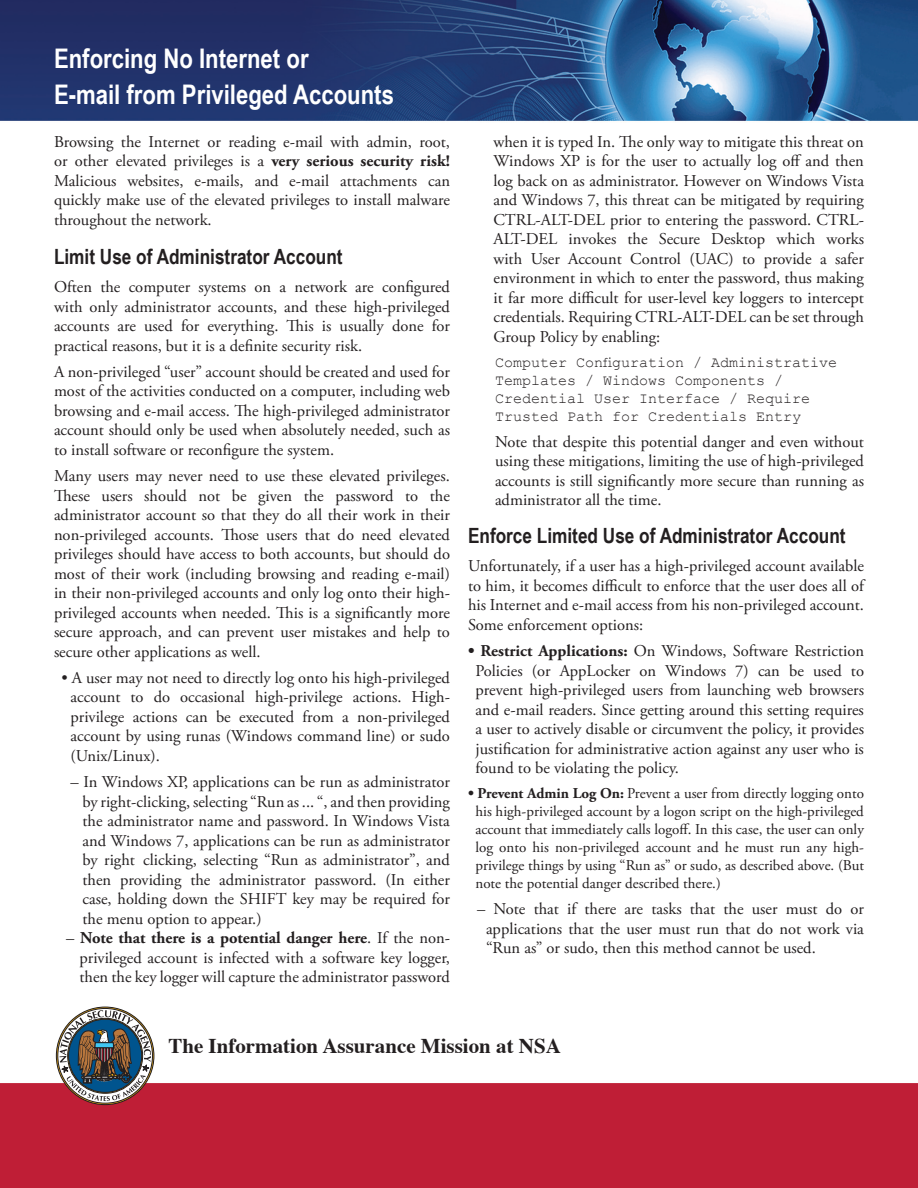
<style>
.page{position:relative;width:918px;height:1188px;background:#fff}
.page>*{position:absolute;margin:0;border:0;box-sizing:border-box;transform-origin:0 0}
.t1{font:700 27px/36px "Arial Narrow";color:#fff}
.SectionHeader{font:700 21px "Arial Narrow";color:#231f20}
.Tagline{font:700 21px "Times";color:#231f20}
.Paragraph{font:16.5px/19.5px "Adobe Garamond Pro";color:#231f20;text-align:justify}
.Paragraph-2{font:15px/18px "Adobe Garamond Pro";color:#231f20;text-align:justify}
.Paragraph-3{font:15px/18px "Courier New";color:#231f20}
.s1{font-weight:700}
</style>
<div class="page">
<img style="left:0;top:0;width:918px;height:1188px">
<svg style="left:60px;top:1010px;width:91px;height:91px"></svg>
<p class="t1" style="left:54px;top:39px;width:342px">Enforcing No Internet or<br>E-mail from Privileged Accounts</p>
<p class="Paragraph" style="left:54px;top:133px;width:398px">Browsing the Internet or reading e-mail with admin, root, or other elevated privileges is a <span class="s1">very serious security risk!<br></span>Malicious websites, e-mails, and e-mail attachments can quickly make use of the elevated privileges to install malware throughout the network.</p>
<p class="SectionHeader" style="left:54px;top:240px;width:290px">Limit Use of Administrator Account</p>
<p class="Paragraph" style="left:54px;top:278px;width:398px">Often the computer systems on a network are configured with only administrator accounts, and these high-privileged accounts are used for everything. This is usually done for practical reasons, but it is a definite security risk.</p>
<p class="Paragraph" style="left:54px;top:363px;width:398px">A non-privileged “user” account should be created and used for most of the activities conducted on a computer, including web browsing and e-mail access. The high-privileged administrator account should only be used when absolutely needed, such as to install software or reconfigure the system.</p>
<p class="Paragraph" style="left:54px;top:467px;width:398px">Many users may never need to use these elevated privileges.<br>These users should not be given the password to the administrator account so that they do all their work in their non-privileged accounts. Those users that do need elevated privileges should have access to both accounts, but should do most of their work (including browsing and reading e-mail) in their non-privileged accounts and only log onto their high&shy;privileged accounts when needed. This is a significantly more secure approach, and can prevent user mistakes and help to secure other applications as well.</p>
<p class="Paragraph" style="left:70px;top:669px;width:381px;text-indent:-9px">• A user may not need to directly log onto his high-privileged account to do occasional high-privilege actions. High&shy;privilege actions can be executed from a non-privileged account by using runas (Windows command line) or sudo (Unix/Linux).</p>
<p class="Paragraph" style="left:82px;top:773px;width:369px;text-indent:-12px">– In Windows XP, applications can be run as administrator by right-clicking, selecting “Run as ... “, and then providing the administrator name and password. In Windows Vista and Windows 7, applications can be run as administrator by right clicking, selecting “Run as administrator”, and then providing the administrator password. (In either case, holding down the SHIFT key may be required for the menu option to appear.)</p>
<p class="Paragraph" style="left:80px;top:929px;width:372px;text-indent:-14px">– <span class="s1">Note that there is a potential danger here</span>. If the non&shy;privileged account is infected with a software key logger, then the key logger will capture the administrator password</p>
<p class="Paragraph" style="left:494px;top:133px;width:372px">when it is typed In. The only way to mitigate this threat on Windows XP is for the user to actually log off and then log back on as administrator. However on Windows Vista and Windows 7, this threat can be mitigated by requiring CTRL-ALT-DEL prior to entering the password. CTRL-ALT-DEL invokes the Secure Desktop which works with User Account Control (UAC) to provide a safer environment in which to enter the password, thus making it far more difficult for user-level key loggers to intercept credentials. Requiring CTRL-ALT-DEL can be set through Group Policy by enabling:</p>
<p class="Paragraph-3" style="left:495px;top:353px;width:344px">Computer Configuration / Administrative Templates / Windows Components / Credential User Interface / Require Trusted Path for Credentials Entry</p>
<p class="Paragraph" style="left:495px;top:433px;width:371px">Note that despite this potential danger and even without using these mitigations, limiting the use of high-privileged accounts is still significantly more secure than running as administrator all the time.</p>
<p class="SectionHeader" style="left:468px;top:520px;width:379px">Enforce Limited Use of Administrator Account</p>
<p class="Paragraph" style="left:468px;top:557px;width:398px">Unfortunately, if a user has a high-privileged account available to him, it becomes difficult to enforce that the user does all of his Internet and e-mail access from his non-privileged account.<br>Some enforcement options:</p>
<p class="Paragraph" style="left:476px;top:642px;width:390px;text-indent:-8px"><span class="s1">• Restrict Applications:</span> On Windows, Software Restriction Policies (or AppLocker on Windows 7) can be used to prevent high-privileged users from launching web browsers and e-mail readers. Since getting around this setting requires a user to actively disable or circumvent the policy, it provides justification for administrative action against any user who is found to be violating the policy.</p>
<p class="Paragraph-2" style="left:476px;top:785px;width:390px;text-indent:-8px"><span class="s1">• Prevent Admin Log On:</span> Prevent a user from directly logging onto his high-privileged account by a logon script on the high-privileged account that immediately calls logoff. In this case, the user can only log onto his non-privileged account and he must run any high&shy;privilege things by using “Run as” or sudo, as described above. (But note the potential danger described there.)</p>
<p class="Paragraph" style="left:486px;top:900px;width:379px;text-indent:-9px">– Note that if there are tasks that the user must do or applications that the user must run that do not work via “Run as” or sudo, then this method cannot be used.</p>
<p class="Tagline" style="left:168px;top:1026px;width:394px">The Information Assurance Mission at NSA</p>
</div>
